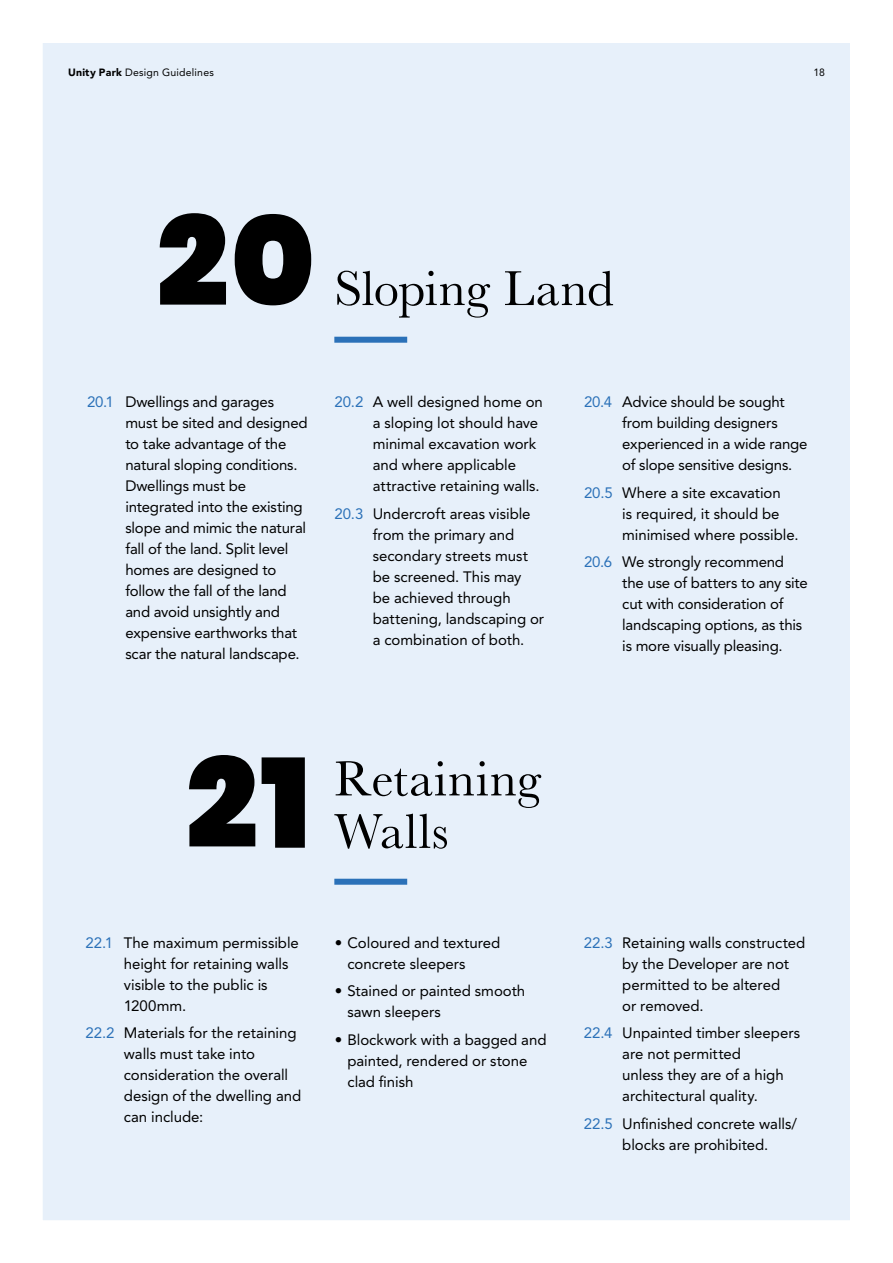
<style>
.page{position:relative;width:893px;height:1263px;background:#fff}
.page>*{position:absolute;margin:0;border:0;box-sizing:border-box;transform-origin:0 0}
.t1{font:900 127.5px "Poppins";color:#000}
.t2{font:51px/52.5px "Baskerville";letter-spacing:.015em;color:#000}
.t3{font:15px/21px "Avenir LT Std";letter-spacing:-.005em;color:#000}
.t4{font:10.5px "Avenir LT Std";letter-spacing:.02em;color:#000}
.s1{font-weight:900}
.s2{color:#2b71b8}
</style>
<div class="page">
<div style="left:43px;top:43px;width:807px;height:1177px;background:#e7f0fa"></div>
<p class="t4" style="left:68px;top:66px;width:147px"><span class="s1">Unity Park</span> Design Guidelines</p>
<p class="t4" style="left:813px;top:66px;width:13px">18</p>
<h1 class="t1" style="left:157px;top:187px;width:160px">20</h1>
<h2 class="t2" style="left:334px;top:263px;width:281px">Sloping Land</h2>
<p class="t3" style="left:125px;top:392px;width:184px;text-indent:-38px"><span class="s2">20.1</span> Dwellings and garages must be sited and designed to take advantage of the natural sloping conditions.<br>Dwellings must be integrated into the existing slope and mimic the natural fall of the land. Split level homes are designed to follow the fall of the land and avoid unsightly and expensive earthworks that scar the natural landscape.</p>
<p class="t3" style="left:373px;top:392px;width:172px;text-indent:-38px"><span class="s2">20.2</span> A well designed home on a sloping lot should have minimal excavation work and where applicable attractive retaining walls.</p>
<p class="t3" style="left:373px;top:503px;width:173px;text-indent:-38px"><span class="s2">20.3</span> Undercroft areas visible from the primary and secondary streets must be screened. This may<br>be achieved through battening, landscaping or a combination of both.</p>
<p class="t3" style="left:622px;top:392px;width:187px;text-indent:-38px"><span class="s2">20.4</span> Advice should be sought from building designers experienced in a wide range of slope sensitive designs.</p>
<p class="t3" style="left:622px;top:482px;width:178px;text-indent:-38px"><span class="s2">20.5</span> Where a site excavation<br>is required, it should be minimised where possible.</p>
<p class="t3" style="left:622px;top:551px;width:187px;text-indent:-38px"><span class="s2">20.6</span> We strongly recommend the use of batters to any site cut with consideration of landscaping options, as this is more visually pleasing.</p>
<h1 class="t1" style="left:186px;top:729px;width:127px">21</h1>
<h2 class="t2" style="left:334px;top:753px;width:208px">Retaining<br>Walls</h2>
<p class="t3" style="left:124px;top:932px;width:177px;text-indent:-38px"><span class="s2">22.1</span> The maximum permissible height for retaining walls visible to the public is<br>1200mm.</p>
<p class="t3" style="left:124px;top:1023px;width:179px;text-indent:-38px"><span class="s2">22.2</span> Materials for the retaining walls must take into consideration the overall design of the dwelling and can include:</p>
<p class="t3" style="left:347px;top:932px;width:154px;text-indent:-13px">• Coloured and textured concrete sleepers</p>
<p class="t3" style="left:347px;top:981px;width:179px;text-indent:-13px">• Stained or painted smooth sawn sleepers</p>
<p class="t3" style="left:347px;top:1029px;width:201px;text-indent:-13px">• Blockwork with a bagged and painted, rendered or stone clad finish</p>
<p class="t3" style="left:622px;top:932px;width:185px;text-indent:-38px"><span class="s2">22.3</span> Retaining walls constructed by the Developer are not permitted to be altered<br>or removed.</p>
<p class="t3" style="left:622px;top:1023px;width:179px;text-indent:-38px"><span class="s2">22.4</span> Unpainted timber sleepers are not permitted<br>unless they are of a high architectural quality.</p>
<p class="t3" style="left:622px;top:1113px;width:176px;text-indent:-38px"><span class="s2">22.5</span> Unfinished concrete walls/ blocks are prohibited.</p>
</div>
